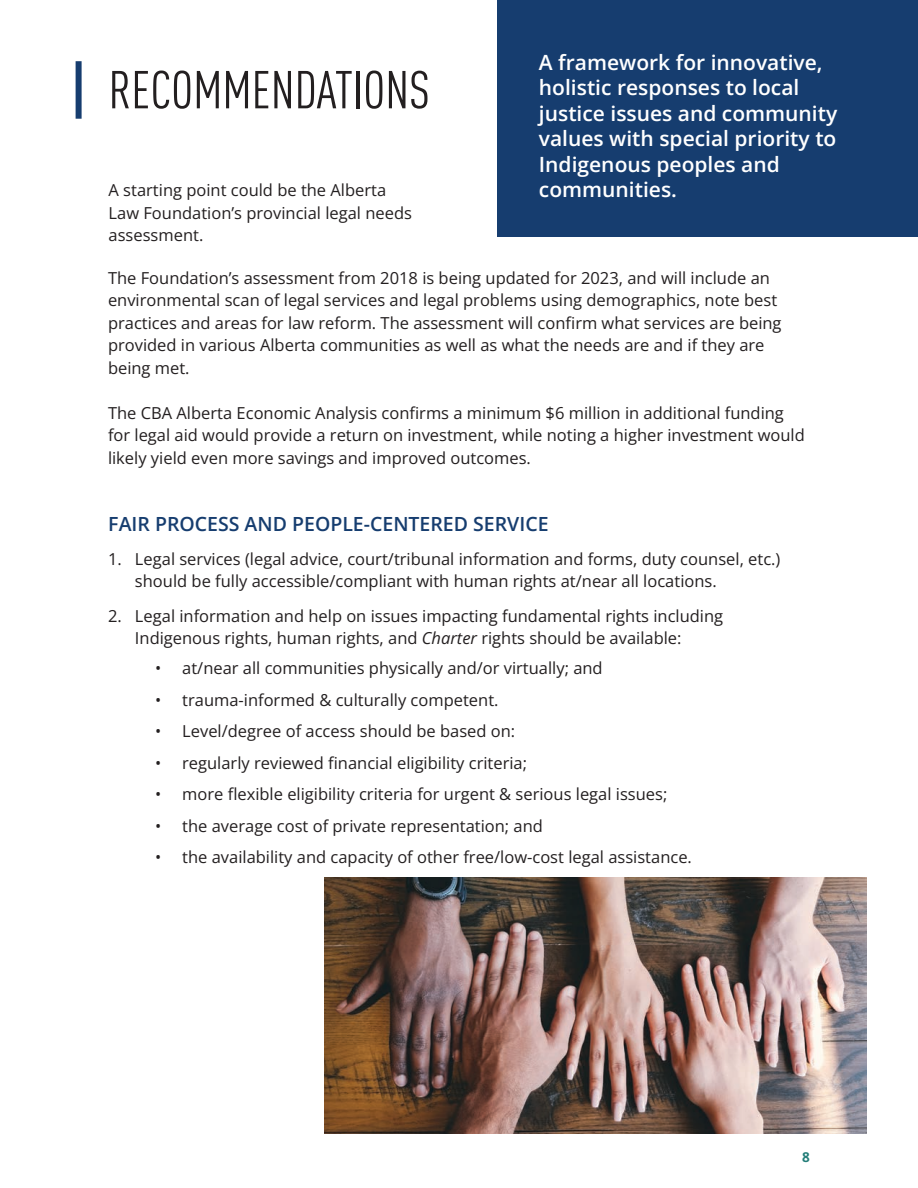
<style>
.page{position:relative;width:918px;height:1188px;background:#fff}
.page>*{position:absolute;margin:0;border:0;box-sizing:border-box;transform-origin:0 0}
.t1{font:condensed 52.5px "DIN Offc";color:#231f20}
.t2{font:600 21px/25.5px "Open Sans";color:#fff}
.t3{font:600 19.5px "Open Sans";color:#163d6f}
.t4{font:16.5px/22.5px "Open Sans";color:#231f20}
.t5{font:700 13.5px "Open Sans";color:#237d78}
.s1{font-style:italic}
</style>
<div class="page">
<div style="left:76px;top:61px;width:6px;height:58px;background:#163d6f"></div>
<div style="left:498px;top:0;width:420px;height:236px;background:#163d6f"></div>
<img style="left:325px;top:878px;width:541px;height:255px">
<h1 class="t1" style="left:109px;top:59px;width:323px">RECOMMENDATIONS</h1>
<p class="t2" style="left:539px;top:49px;width:300px">A framework for innovative, holistic responses to local justice issues and community values with special priority to<br>Indigenous peoples and</p>
<p class="t4" style="left:109px;top:179px;width:279px">A starting point could be the Alberta</p>
<p class="t2" style="left:539px;top:176px;width:140px">communities.</p>
<p class="t4" style="left:109px;top:201px;width:305px">Law Foundation’s provincial legal needs assessment.</p>
<p class="t4" style="left:108px;top:266px;width:675px">The Foundation’s assessment from 2018 is being updated for 2023, and will include an environmental scan of legal services and legal problems using demographics, note best practices and areas for law reform. The assessment will confirm what services are being provided in various Alberta communities as well as what the needs are and if they are being met.</p>
<p class="t4" style="left:108px;top:401px;width:698px">The CBA Alberta Economic Analysis confirms a minimum $6 million in additional funding for legal aid would provide a return on investment, while noting a higher investment would likely yield even more savings and improved outcomes.</p>
<p class="t3" style="left:108px;top:510px;width:442px">FAIR PROCESS AND PEOPLE-CENTERED SERVICE</p>
<p class="t4" style="left:135px;top:547px;width:647px;text-indent:-27px">1. Legal services (legal advice, court/tribunal information and forms, duty counsel, etc.) should be fully accessible/compliant with human rights at/near all locations.</p>
<p class="t4" style="left:135px;top:604px;width:590px;text-indent:-27px">2. Legal information and help on issues impacting fundamental rights including<br>Indigenous rights, human rights, and <span class="s1">Charter</span> rights should be available:</p>
<p class="t4" style="left:155px;top:656px;width:449px">• at/near all communities physically and/or virtually; and</p>
<p class="t4" style="left:155px;top:688px;width:345px">• trauma-informed &amp; culturally competent.</p>
<p class="t4" style="left:155px;top:719px;width:362px">• Level/degree of access should be based on:</p>
<p class="t4" style="left:155px;top:751px;width:373px">• regularly reviewed financial eligibility criteria;</p>
<p class="t4" style="left:155px;top:782px;width:514px">• more flexible eligibility criteria for urgent &amp; serious legal issues;</p>
<p class="t4" style="left:155px;top:814px;width:389px">• the average cost of private representation; and</p>
<p class="t4" style="left:155px;top:845px;width:538px">• the availability and capacity of other free/low-cost legal assistance.</p>
<p class="t5" style="left:802px;top:1148px;width:9px">8</p>
</div>
